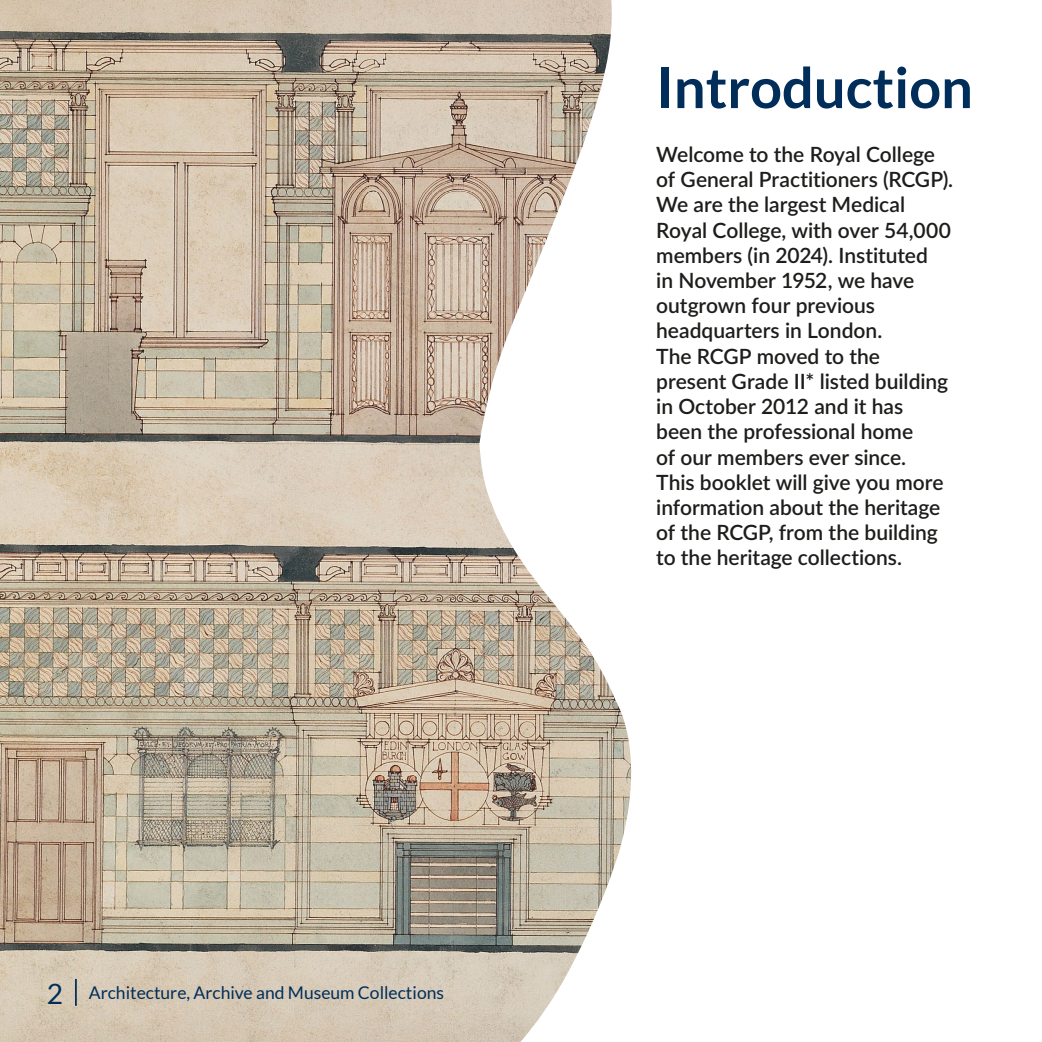
<style>
.page{position:relative;width:1042px;height:1042px;background:#fff}
.page>*{position:absolute;margin:0;border:0;box-sizing:border-box;transform-origin:0 0}
.t1{font:700 56px "Lato";color:#002d59}
.t2{font:600 21px/25.2px "Lato";color:#1d1d1b}
.t3{font:17.5px "Lato";color:#002d59}
.s1{font-size:28px}
</style>
<div class="page">
<img style="left:0;top:0;width:632px;height:1042px">
<hr style="left:75px;top:979px;width:2px;height:27px;background:#002d59">
<p class="t3" style="left:47px;top:983px;width:399px"><span class="s1">2</span> Architecture, Archive and Museum Collections</p>
<h1 class="t1" style="left:656px;top:56px;width:318px">Introduction</h1>
<p class="t2" style="left:656px;top:141px;width:298px">Welcome to the Royal College of General Practitioners (RCGP).<br>We are the largest Medical<br>Royal College, with over 54,000 members (in 2024). Instituted<br>in November 1952, we have outgrown four previous headquarters in London.<br>The RCGP moved to the present Grade II* listed building in October 2012 and it has been the professional home<br>of our members ever since.<br>This booklet will give you more information about the heritage of the RCGP, from the building to the heritage collections.</p>
</div>
